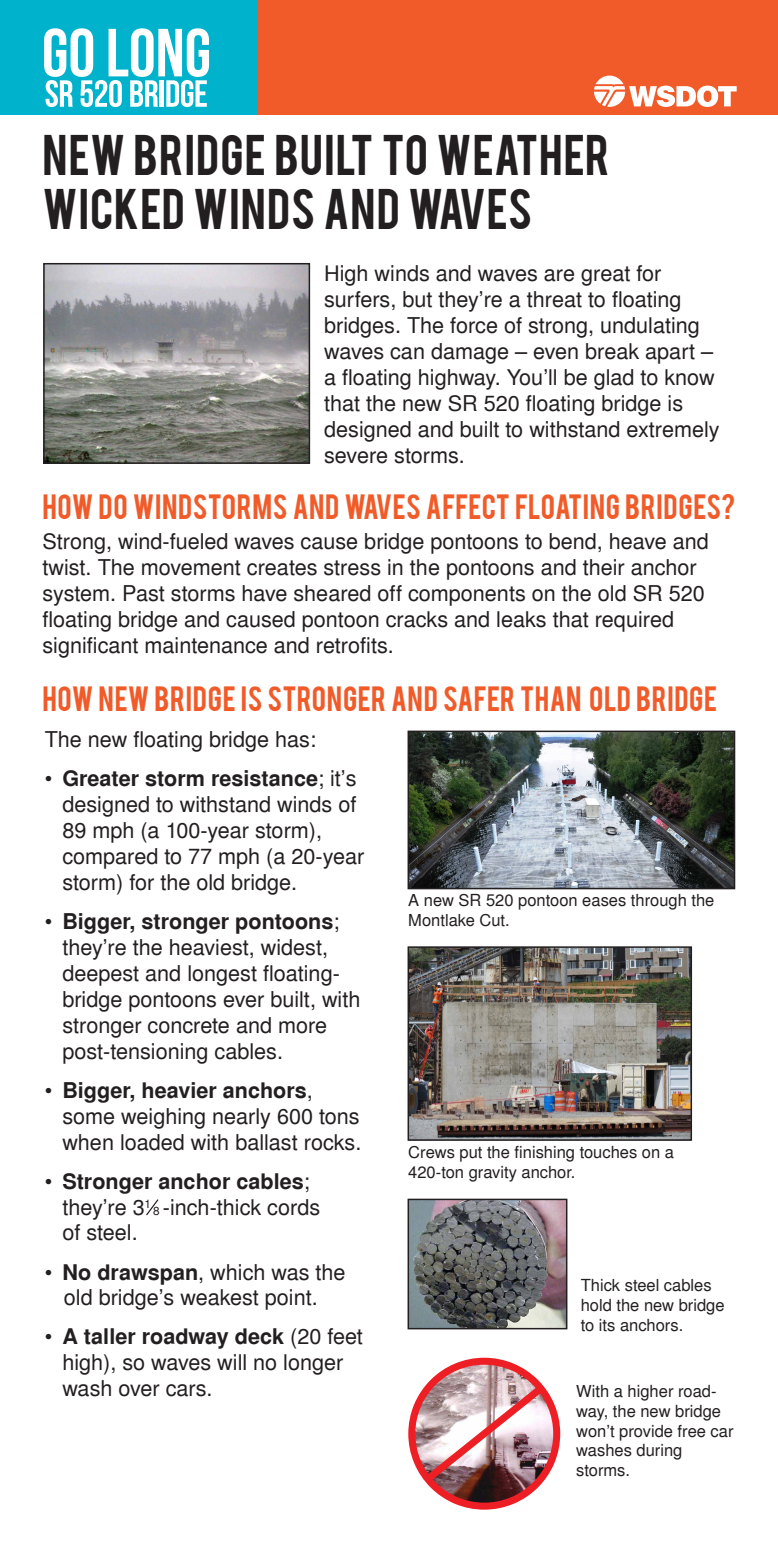
<style>
.page{position:relative;width:778px;height:1556px;background:#fff}
.page>*{position:absolute;margin:0;border:0;box-sizing:border-box;transform-origin:0 0}
.t1{font:45px/54px "Bebas";letter-spacing:.02em;color:#231f20}
.t2{font:27.6px "Bebas";letter-spacing:.02em;color:#f05b29}
.t3{font:21.6px/25.9px "Nimbus San LCY";color:#231f20}
.t4{font:16.5px/19.8px "Nimbus San LCY";color:#231f20}
.t5{font:11.76px "Nimbus San LCY";color:#231f20}
.s1{font-weight:700}
</style>
<div class="page">
<div style="left:0;top:0;width:778px;height:115px;background:#00b2cb"></div>
<div style="left:258px;top:0;width:520px;height:115px;background:#f05b29"></div>
<svg style="left:44px;top:28px;width:165px;height:79px"></svg>
<svg style="left:594px;top:76px;width:142px;height:31px"></svg>
<img style="left:410px;top:733px;width:322px;height:153px">
<div style="left:407px;top:730px;width:328px;height:159px;border:2px solid #231f20"></div>
<img style="left:410px;top:949px;width:279px;height:188px">
<div style="left:407px;top:946px;width:285px;height:194px;border:2px solid #231f20"></div>
<img style="left:410px;top:1201px;width:154px;height:125px">
<div style="left:407px;top:1198px;width:160px;height:131px;border:2px solid #231f20"></div>
<img style="left:46px;top:266px;width:261px;height:195px">
<div style="left:43px;top:263px;width:267px;height:201px;border:2px solid #231f20"></div>
<img style="left:408px;top:1357px;width:152px;height:152px">
<svg style="left:146px;top:1199px;width:12px;height:16px"></svg>
<h1 class="t1" style="left:42px;top:125px;width:568px">NEW BRIDGE BUILT TO WEATHER<br>WICKED WINDS AND WAVES</h1>
<p class="t3" style="left:324px;top:260px;width:397px">High winds and waves are great for surfers, but they’re a threat to floating bridges. The force of strong, undulating waves can damage – even break apart – a floating highway. You’ll be glad to know that the new SR 520 floating bridge is designed and built to withstand extremely severe storms.</p>
<p class="t2" style="left:42px;top:487px;width:694px">HOW DO WINDSTORMS AND WAVES AFFECT FLOATING BRIDGES?</p>
<p class="t3" style="left:42px;top:528px;width:668px">Strong, wind-fueled waves cause bridge pontoons to bend, heave and twist. The movement creates stress in the pontoons and their anchor system. Past storms have sheared off components on the old SR 520 floating bridge and caused pontoon cracks and leaks that required significant maintenance and retrofits.</p>
<p class="t2" style="left:42px;top:678px;width:676px">HOW NEW BRIDGE IS STRONGER AND SAFER THAN OLD BRIDGE</p>
<p class="t3" style="left:45px;top:726px;width:273px">The new floating bridge has:</p>
<p class="t3" style="left:62px;top:765px;width:303px;text-indent:-18px">• <span class="s1">Greater storm resistance</span>; it’s designed to withstand winds of<br>89 mph (a 100-year storm), compared to 77 mph (a 20-year storm) for the old bridge.</p>
<p class="t3" style="left:62px;top:908px;width:299px;text-indent:-18px">• <span class="s1">Bigger, stronger pontoons</span>; they’re the heaviest, widest, deepest and longest floating&shy;bridge pontoons ever built, with stronger concrete and more post-tensioning cables.</p>
<p class="t3" style="left:62px;top:1076px;width:300px;text-indent:-18px">• <span class="s1">Bigger, heavier anchors</span>, some weighing nearly 600 tons when loaded with ballast rocks.</p>
<p class="t3" style="left:62px;top:1167px;width:259px;text-indent:-18px">• <span class="s1">Stronger anchor cables</span>; they’re 3 -inch-thick cords of steel.</p>
<p class="t3" style="left:45px;top:1258px;width:302px;text-align:center">• <span class="s1">No drawspan</span>, which was the old bridge’s weakest point.</p>
<p class="t3" style="left:62px;top:1323px;width:302px;text-indent:-18px">• <span class="s1">A taller roadway deck</span> (20 feet high), so waves will no longer wash over cars.</p>
<p class="t5" style="left:144px;top:1196px;width:8px">1</p>
<p class="t5" style="left:153px;top:1203px;width:8px">8</p>
<p class="t4" style="left:408px;top:890px;width:308px">A new SR 520 pontoon eases through the<br>Montlake Cut.</p>
<p class="t4" style="left:408px;top:1141px;width:267px">Crews put the finishing touches on a<br>420-ton gravity anchor.</p>
<p class="t4" style="left:580px;top:1274px;width:145px">Thick steel cables hold the new bridge to its anchors.</p>
<p class="t4" style="left:576px;top:1380px;width:159px">With a higher road&shy;way, the new bridge won’t provide free car washes during storms.</p>
</div>
